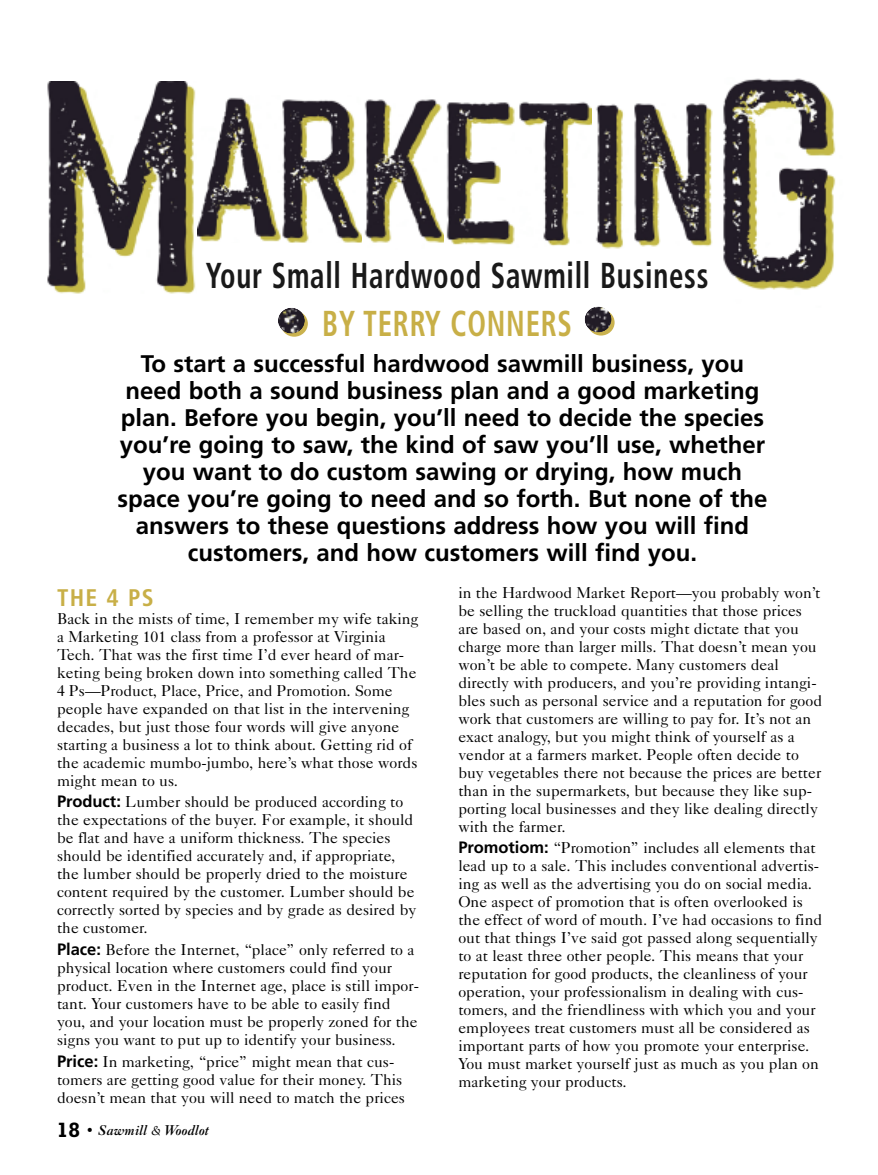
<style>
.page{position:relative;width:878px;height:1175px;background:#fff}
.page>*{position:absolute;margin:0;border:0;box-sizing:border-box;transform-origin:0 0}
.t1{font:700 condensed 36px "Frutiger";letter-spacing:.025em;color:#191919;scale:.8 1}
.t2{font:700 condensed 36px "Frutiger";letter-spacing:.025em;color:#c8af47;scale:.8 1}
.t3{font:700 24px/27px "Frutiger";color:#000;text-align:center}
.t4{font:700 condensed 24px "Frutiger";color:#c8af47}
.t5{font:15.75px/18px "Caslon Five Forty";color:#000}
.t6{font:italic 700 13.5px "Caslon BT";color:#000}
.s1{font-family:"Frutiger";font-weight:700;font-size:16.5px}
.s2{font-family:"Rockwell";font-style:normal;font-size:21px}
.s3{font-family:"Avant Garde";font-weight:400;font-style:normal}
.s4{font-family:"Giovanni";font-weight:400}
</style>
<div class="page">
<img style="left:47px;top:82px;width:149px;height:212px">
<img style="left:634px;top:103px;width:79px;height:144px">
<img style="left:723px;top:78px;width:113px;height:212px">
<svg style="left:281px;top:310px;width:27px;height:27px"></svg>
<img style="left:197px;top:97px;width:165px;height:146px">
<img style="left:364px;top:99px;width:80px;height:144px">
<img style="left:446px;top:102px;width:69px;height:143px">
<img style="left:519px;top:101px;width:72px;height:145px">
<img style="left:596px;top:104px;width:28px;height:145px">
<img style="left:278px;top:307px;width:27px;height:27px;border-radius:50%">
<svg style="left:587px;top:309px;width:27px;height:26px"></svg>
<img style="left:584px;top:306px;width:27px;height:26px;border-radius:50%">
<h1 class="t1" style="left:206px;top:261px;width:629px">Your Small Hardwood Sawmill Business</h1>
<h1 class="t2" style="left:322px;top:308px;width:314px">BY TERRY CONNERS</h1>
<p class="t3" style="left:117px;top:352px;width:651px">To start a successful hardwood sawmill business, you need both a sound business plan and a good marketing plan. Before you begin, you’ll need to decide the species you’re going to saw, the kind of saw you’ll use, whether you want to do custom sawing or drying, how much space you’re going to need and so forth. But none of the answers to these questions address how you will find customers, and how customers will find you.</p>
<h2 class="t4" style="left:57px;top:587px;width:98px">THE 4 PS</h2>
<p class="t5" style="left:57px;top:611px;width:363px">Back in the mists of time, I remember my wife taking a Marketing 101 class from a professor at Virginia Tech. That was the first time I’d ever heard of mar&shy;keting being broken down into something called The 4 Ps—Product, Place, Price, and Promotion. Some people have expanded on that list in the intervening decades, but just those four words will give anyone starting a business a lot to think about. Getting rid of the academic mumbo-jumbo, here’s what those words might mean to us.</p>
<p class="t5" style="left:57px;top:794px;width:361px"><span class="s1">Product:</span> Lumber should be produced according to the expectations of the buyer. For example, it should be flat and have a uniform thickness. The species should be identified accurately and, if appropriate, the lumber should be properly dried to the moisture content required by the customer. Lumber should be correctly sorted by species and by grade as desired by the customer.</p>
<p class="t5" style="left:57px;top:942px;width:363px"><span class="s1">Place:</span> Before the Internet, “place” only referred to a physical location where customers could find your product. Even in the Internet age, place is still impor&shy;tant. Your customers have to be able to easily find you, and your location must be properly zoned for the signs you want to put up to identify your business.</p>
<p class="t5" style="left:57px;top:1053px;width:349px"><span class="s1">Price:</span> In marketing, “price” might mean that cus&shy;tomers are getting good value for their money. This doesn’t mean that you will need to match the prices</p>
<p class="t6" style="left:57px;top:1125px;width:154px"><span class="s2">18</span> <span class="s3">•</span> Sawmill <span class="s4">&amp;</span> Woodlot</p>
<p class="t5" style="left:458px;top:585px;width:365px">in the Hardwood Market Report—you probably won’t be selling the truckload quantities that those prices are based on, and your costs might dictate that you charge more than larger mills. That doesn’t mean you won’t be able to compete. Many customers deal directly with producers, and you’re providing intangi&shy;bles such as personal service and a reputation for good work that customers are willing to pay for. It’s not an exact analogy, but you might think of yourself as a vendor at a farmers market. People often decide to buy vegetables there not because the prices are better than in the supermarkets, but because they like sup&shy;porting local businesses and they like dealing directly with the farmer.</p>
<p class="t5" style="left:458px;top:840px;width:365px"><span class="s1">Promotiom:</span> “Promotion” includes all elements that lead up to a sale. This includes conventional advertis&shy;ing as well as the advertising you do on social media.<br>One aspect of promotion that is often overlooked is the effect of word of mouth. I’ve had occasions to find out that things I’ve said got passed along sequentially to at least three other people. This means that your reputation for good products, the cleanliness of your operation, your professionalism in dealing with cus&shy;tomers, and the friendliness with which you and your employees treat customers must all be considered as important parts of how you promote your enterprise.<br>You must market yourself just as much as you plan on marketing your products.</p>
</div>
